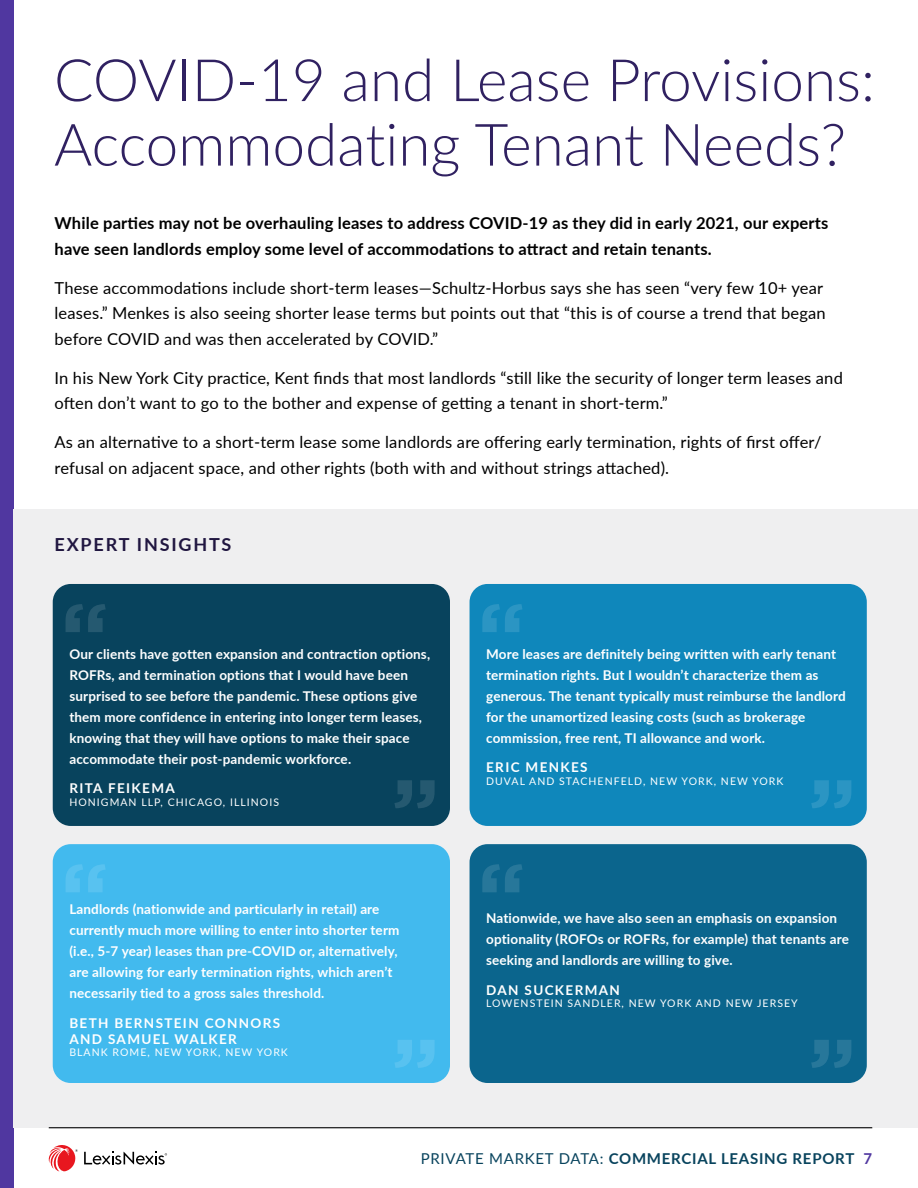
<style>
.page{position:relative;width:918px;height:1188px;background:#fff}
.page>*{position:absolute;margin:0;border:0;box-sizing:border-box;transform-origin:0 0}
.t1{font:300 58.5px/64.5px "Lato";color:#302161}
.t2{font:700 18px "Lato";letter-spacing:.1em;color:#201640}
.t3{font:16.5px/25.5px "Lato";letter-spacing:.01em;color:#000}
.t4{font:700 16.5px/25.5px "Lato";letter-spacing:.01em;color:#000}
.t5{font:700 15px "Lato";letter-spacing:.05em;color:#08435d}
.t6{font:700 13.5px/21px "Lato";letter-spacing:.01em;color:#fff}
.t7{font:700 13.5px/16.2px "Lato";letter-spacing:.1em;color:#fff}
.t8{font:10.5px "Lato";letter-spacing:.1em;color:#fff}
.s1{font-weight:400}
.s2{color:#5037a0}
</style>
<div class="page">
<div style="left:0;top:0;width:14px;height:1188px;background:#5037a0"></div>
<svg style="left:84px;top:1152px;width:83px;height:13px"></svg>
<svg style="left:48px;top:1145px;width:30px;height:27px"></svg>
<div style="left:14px;top:510px;width:904px;height:618px;background:#efeff0"></div>
<hr style="left:49px;top:1127px;width:823px;height:1px;background:#000">
<div style="left:53px;top:584px;width:397px;height:242px;background:#08435d;border-radius:18px"></div>
<div style="left:53px;top:844px;width:397px;height:239px;background:#42baee;border-radius:18px"></div>
<div style="left:470px;top:584px;width:397px;height:242px;background:#0f87bb;border-radius:18px"></div>
<div style="left:470px;top:844px;width:397px;height:239px;background:#0b658d;border-radius:18px"></div>
<svg style="left:66px;top:604px;width:40px;height:28px"></svg>
<svg style="left:66px;top:864px;width:39px;height:28px"></svg>
<svg style="left:482px;top:604px;width:40px;height:28px"></svg>
<svg style="left:811px;top:780px;width:40px;height:28px"></svg>
<svg style="left:811px;top:1040px;width:40px;height:28px"></svg>
<svg style="left:395px;top:1040px;width:40px;height:28px"></svg>
<svg style="left:394px;top:780px;width:41px;height:28px"></svg>
<svg style="left:482px;top:864px;width:40px;height:28px"></svg>
<h1 class="t1" style="left:54px;top:46px;width:823px">COVID-19 and Lease Provisions:<br>Accommodating Tenant Needs?</h1>
<p class="t4" style="left:55px;top:210px;width:775px">While parties may not be overhauling leases to address COVID-19 as they did in early 2021, our experts have seen landlords employ some level of accommodations to attract and retain tenants.</p>
<p class="t3" style="left:55px;top:274px;width:773px">These accommodations include short-term leases—Schultz-Horbus says she has seen “very few 10+ year leases.” Menkes is also seeing shorter lease terms but points out that “this is of course a trend that began before COVID and was then accelerated by COVID.”</p>
<p class="t3" style="left:55px;top:364px;width:790px">In his New York City practice, Kent finds that most landlords “still like the security of longer term leases and often don’t want to go to the bother and expense of getting a tenant in short-term.”</p>
<p class="t3" style="left:55px;top:429px;width:768px">As an alternative to a short-term lease some landlords are offering early termination, rights of first offer/ refusal on adjacent space, and other rights (both with and without strings attached).</p>
<h2 class="t2" style="left:55px;top:532px;width:178px">EXPERT INSIGHTS</h2>
<p class="t6" style="left:69px;top:643px;width:362px">Our clients have gotten expansion and contraction options, ROFRs, and termination options that I would have been surprised to see before the pandemic. These options give them more confidence in entering into longer term leases, knowing that they will have options to make their space accommodate their post-pandemic workforce.</p>
<p class="t7" style="left:69px;top:780px;width:107px">RITA FEIKEMA</p>
<p class="t8" style="left:69px;top:795px;width:211px">HONIGMAN LLP, CHICAGO, ILLINOIS</p>
<p class="t6" style="left:69px;top:898px;width:332px">Landlords (nationwide and particularly in retail) are currently much more willing to enter into shorter term (i.e., 5-7 year) leases than pre-COVID or, alternatively, are allowing for early termination rights, which aren’t necessarily tied to a gross sales threshold.</p>
<p class="t7" style="left:69px;top:1014px;width:212px">BETH BERNSTEIN CONNORS<br>AND SAMUEL WALKER</p>
<p class="t8" style="left:69px;top:1045px;width:220px">BLANK ROME, NEW YORK, NEW YORK</p>
<p class="t6" style="left:486px;top:643px;width:361px">More leases are definitely being written with early tenant termination rights. But I wouldn’t characterize them as generous. The tenant typically must reimburse the landlord for the unamortized leasing costs (such as brokerage commission, free rent, TI allowance and work.</p>
<p class="t7" style="left:486px;top:759px;width:103px">ERIC MENKES</p>
<p class="t8" style="left:486px;top:774px;width:299px">DUVAL AND STACHENFELD, NEW YORK, NEW YORK</p>
<p class="t6" style="left:486px;top:907px;width:364px">Nationwide, we have also seen an emphasis on expansion optionality (ROFOs or ROFRs, for example) that tenants are seeking and landlords are willing to give.</p>
<p class="t7" style="left:486px;top:981px;width:135px">DAN SUCKERMAN</p>
<p class="t8" style="left:486px;top:996px;width:313px">LOWENSTEIN SANDLER, NEW YORK AND NEW JERSEY</p>
<p class="t5" style="left:421px;top:1148px;width:453px"><span class="s1">PRIVATE MARKET DATA:</span> COMMERCIAL LEASING REPORT <span class="s2">7</span></p>
</div>
